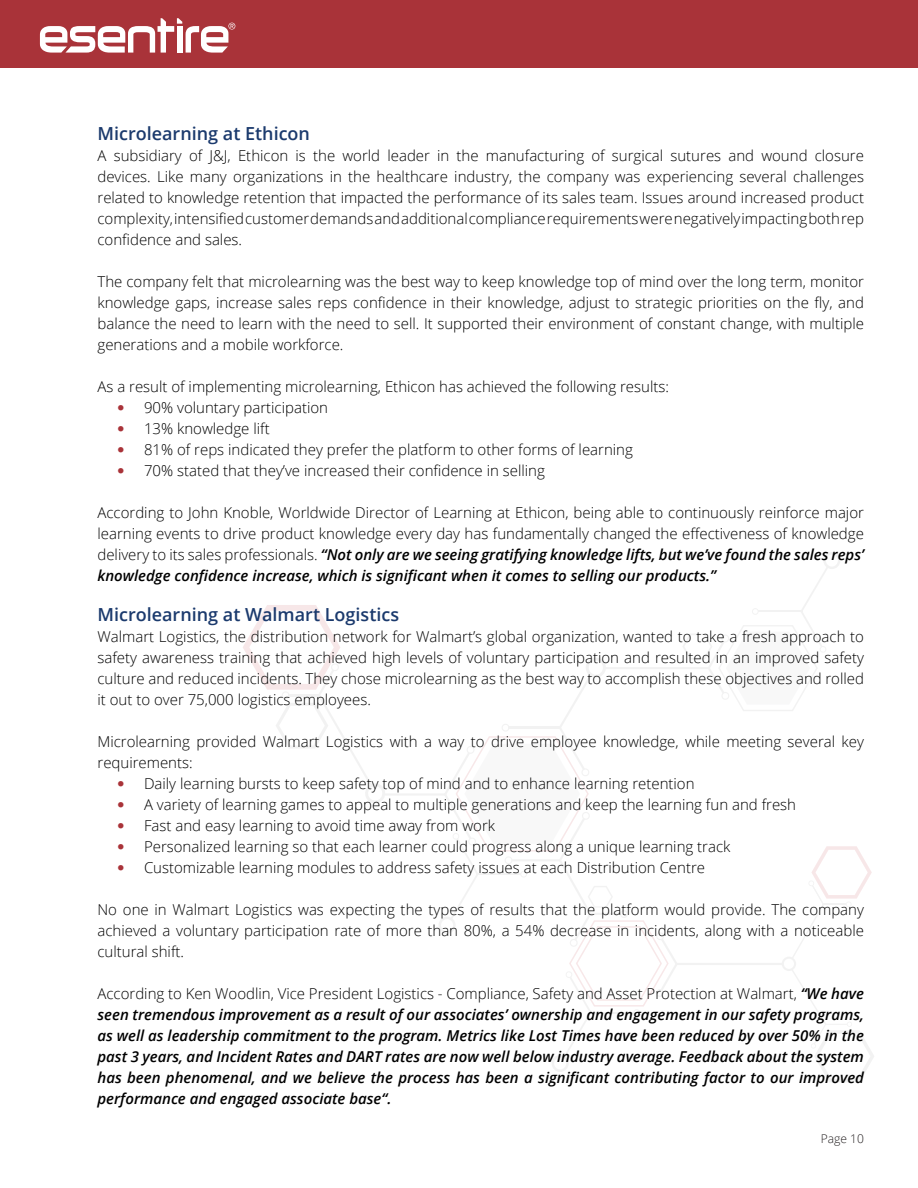
<style>
.page{position:relative;width:918px;height:1188px;background:#fff}
.page>*{position:absolute;margin:0;border:0;box-sizing:border-box;transform-origin:0 0}
.t1{font:600 18px "Open Sans";color:#1b3a6d}
.t2{font:300 15px/21px "Open Sans";color:#000;text-align:justify}
.t3{font:italic 600 15px/21px "Open Sans";color:#000;text-align:justify}
.t4{font:300 12px "Open Sans";color:#231f20}
.s1{font-family:"Helvetica Neue";color:#a93339}
.s2{font-weight:600;font-style:italic}
.s3{font-weight:300;font-style:normal}
</style>
<div class="page">
<div style="left:0;top:0;width:918px;height:68px;background:#a93339"></div>
<svg style="left:40px;top:18px;width:195px;height:35px"></svg>
<hr style="left:382px;top:793px;width:64px;height:3px;background:#808181">
<svg style="left:243px;top:605px;width:144px;height:198px"></svg>
<svg style="left:438px;top:552px;width:436px;height:530px"></svg>
<p class="t1" style="left:98px;top:121px;width:214px">Microlearning at Ethicon</p>
<p class="t2" style="left:98px;top:144px;width:768px">A subsidiary of J&amp;J, Ethicon is the world leader in the manufacturing of surgical sutures and wound closure devices. Like many organizations in the healthcare industry, the company was experiencing several challenges related to knowledge retention that impacted the performance of its sales team. Issues around increased product complexity, intensified customer demands and additional compliance requirements were negatively impacting both rep confidence and sales.</p>
<p class="t2" style="left:98px;top:270px;width:768px">The company felt that microlearning was the best way to keep knowledge top of mind over the long term, monitor knowledge gaps, increase sales reps confidence in their knowledge, adjust to strategic priorities on the fly, and balance the need to learn with the need to sell. It supported their environment of constant change, with multiple generations and a mobile workforce.</p>
<p class="t2" style="left:98px;top:375px;width:573px">As a result of implementing microlearning, Ethicon has achieved the following results:</p>
<p class="t2" style="left:117px;top:396px;width:213px"><span class="s1">•</span> 90% voluntary participation</p>
<p class="t2" style="left:117px;top:417px;width:154px"><span class="s1">•</span> 13% knowledge lift</p>
<p class="t2" style="left:117px;top:438px;width:517px"><span class="s1">•</span> 81% of reps indicated they prefer the platform to other forms of learning</p>
<p class="t2" style="left:117px;top:459px;width:429px"><span class="s1">•</span> 70% stated that they’ve increased their confidence in selling</p>
<p class="t2" style="left:98px;top:501px;width:768px">According to John Knoble, Worldwide Director of Learning at Ethicon, being able to continuously reinforce major learning events to drive product knowledge every day has fundamentally changed the effectiveness of knowledge delivery to its sales professionals. <span class="s2">“Not only are we seeing gratifying knowledge lifts, but we’ve found the sales reps’ knowledge confidence increase, which is significant when it comes to selling our products.”</span></p>
<p class="t1" style="left:98px;top:602px;width:303px">Microlearning at Walmart Logistics</p>
<p class="t2" style="left:98px;top:626px;width:768px">Walmart Logistics, the distribution network for Walmart’s global organization, wanted to take a fresh approach to safety awareness training that achieved high levels of voluntary participation and resulted in an improved safety culture and reduced incidents. They chose microlearning as the best way to accomplish these objectives and rolled it out to over 75,000 logistics employees.</p>
<p class="t2" style="left:98px;top:731px;width:768px">Microlearning provided Walmart Logistics with a way to drive employee knowledge, while meeting several key requirements:</p>
<p class="t2" style="left:117px;top:773px;width:579px"><span class="s1">•</span> Daily learning bursts to keep safety top of mind and to enhance learning retention</p>
<p class="t2" style="left:117px;top:794px;width:681px"><span class="s1">•</span> A variety of learning games to appeal to multiple generations and keep the learning fun and fresh</p>
<p class="t2" style="left:117px;top:815px;width:380px"><span class="s1">•</span> Fast and easy learning to avoid time away from work</p>
<p class="t2" style="left:117px;top:836px;width:615px"><span class="s1">•</span> Personalized learning so that each learner could progress along a unique learning track</p>
<p class="t2" style="left:117px;top:857px;width:590px"><span class="s1">•</span> Customizable learning modules to address safety issues at each Distribution Centre</p>
<p class="t2" style="left:98px;top:899px;width:768px">No one in Walmart Logistics was expecting the types of results that the platform would provide. The company achieved a voluntary participation rate of more than 80%, a 54% decrease in incidents, along with a noticeable cultural shift.</p>
<p class="t3" style="left:98px;top:983px;width:768px"><span class="s3">According to Ken Woodlin, Vice President Logistics - Compliance, Safety and Asset Protection at Walmart,</span> “We have seen tremendous improvement as a result of our associates’ ownership and engagement in our safety programs, as well as leadership commitment to the program. Metrics like Lost Times have been reduced by over 50% in the past 3 years, and Incident Rates and DART rates are now well below industry average. Feedback about the system has been phenomenal, and we believe the process has been a significant contributing factor to our improved performance and engaged associate base“.</p>
<p class="t4" style="left:821px;top:1131px;width:45px">Page 10</p>
</div>
